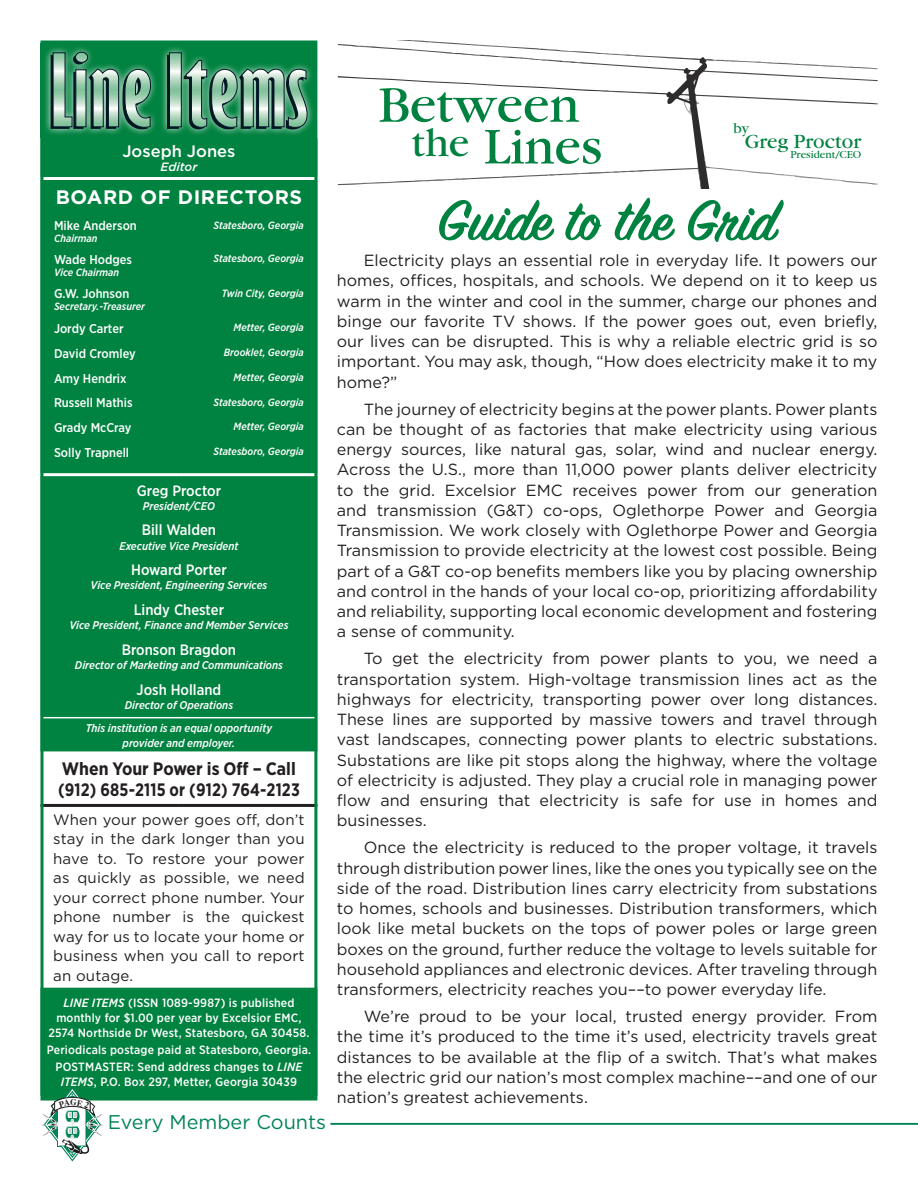
<style>
.page{position:relative;width:918px;height:1188px;background:#fff}
.page>*{position:absolute;margin:0;border:0;box-sizing:border-box;transform-origin:0 0}
.t1{font:600 63px "Sign Painter House Script";color:#008240}
.t2{font:53.7px/41.7px "Garamond";color:#008140}
.t3{font:21.15px "Garamond";color:#008140}
.t4{font:19.8px "Gotham";color:#008457}
.t5{font:700 19.5px "Gotham";letter-spacing:.03em;color:#fff}
.t6{font:700 18px "Gotham Narrow";color:#231f20;scale:.91 1}
.t7{font:700 18px "Gotham Narrow";color:#231f20}
.t8{font:500 16.5px "Gotham";color:#fff}
.t9{font:16.2px/20.2px "Gotham";color:#231f20;text-align:justify}
.t10{font:15px/19.5px "Gotham";letter-spacing:.01em;color:#231f20;text-align:justify}
.LI-Name{font:500 15px "Gotham Narrow";color:#fff}
.t11{font:15px "Garamond";color:#008140}
.t12{font:500 12.75px "Gotham Narrow";color:#fff}
.t13{font:500 12px/15px "Gotham Narrow";letter-spacing:.015em;color:#fff;text-align:center}
.t14{font:italic 500 12px "Gotham";color:#fff}
.LI-Position{font:italic 500 11.25px/14.2px "Gotham Narrow";color:#fff;text-align:center}
.t15{font:11.25px "Garamond";color:#008140}
.LI-Position-2{font:italic 500 10.5px "Gotham Narrow";color:#fff}
.s1{font-style:italic}
.s2{font-size:41.7px}
</style>
<div class="page">
<hr style="left:330px;top:1123px;width:588px;height:2px;background:#008457">
<svg style="left:338px;top:40px;width:540px;height:149px"></svg>
<div style="left:40px;top:44px;width:277px;height:94px;background:#008240"></div>
<div style="left:44px;top:138px;width:269px;height:958px;background:#008240"></div>
<svg style="left:44px;top:751px;width:269px;height:237px"></svg>
<hr style="left:41px;top:177px;width:138px;height:3px;background:#fff">
<hr style="left:179px;top:177px;width:138px;height:3px;background:#fff">
<hr style="left:41px;top:473px;width:138px;height:3px;background:#fff">
<hr style="left:179px;top:473px;width:138px;height:3px;background:#fff">
<hr style="left:41px;top:804px;width:138px;height:3px;background:#231f20">
<hr style="left:179px;top:804px;width:138px;height:3px;background:#231f20">
<hr style="left:41px;top:717px;width:138px;height:1px;background:#fff">
<hr style="left:179px;top:717px;width:138px;height:1px;background:#fff">
<div style="left:43px;top:45px;width:272px;height:92px;background:#fff;opacity:.8"></div>
<svg style="left:167px;top:52px;width:140px;height:78px"></svg>
<svg style="left:51px;top:52px;width:100px;height:77px;background:#609b80"></svg>
<div style="left:40px;top:40px;width:277px;height:1061px;border:3px solid #008240"></div>
<svg style="left:40px;top:1087px;width:65px;height:74px"></svg>
<p class="t8" style="left:122px;top:141px;width:115px">Joseph Jones</p>
<p class="t14" style="left:161px;top:159px;width:38px">Editor</p>
<p class="t5" style="left:56px;top:184px;width:248px">BOARD OF DIRECTORS</p>
<p class="t12" style="left:54px;top:218px;width:84px">Mike Anderson</p>
<p class="LI-Position-2" style="left:54px;top:232px;width:45px">Chairman</p>
<p class="LI-Position-2" style="left:213px;top:218px;width:92px">Statesboro, Georgia</p>
<p class="t12" style="left:54px;top:251px;width:80px">Wade Hodges</p>
<p class="LI-Position-2" style="left:54px;top:265px;width:67px">Vice Chairman</p>
<p class="t12" style="left:54px;top:286px;width:77px">G.W. Johnson</p>
<p class="LI-Position-2" style="left:54px;top:300px;width:92px">Secretary.-Treasurer</p>
<p class="LI-Position-2" style="left:213px;top:252px;width:92px">Statesboro, Georgia</p>
<p class="LI-Position-2" style="left:222px;top:286px;width:84px">Twin City, Georgia</p>
<p class="t12" style="left:54px;top:320px;width:71px">Jordy Carter</p>
<p class="LI-Position-2" style="left:234px;top:321px;width:72px">Metter, Georgia</p>
<p class="t12" style="left:54px;top:345px;width:83px">David Cromley</p>
<p class="LI-Position-2" style="left:224px;top:346px;width:82px">Brooklet, Georgia</p>
<p class="t12" style="left:54px;top:370px;width:74px">Amy Hendrix</p>
<p class="LI-Position-2" style="left:234px;top:370px;width:72px">Metter, Georgia</p>
<p class="t12" style="left:54px;top:395px;width:80px">Russell Mathis</p>
<p class="LI-Position-2" style="left:213px;top:395px;width:92px">Statesboro, Georgia</p>
<p class="t12" style="left:54px;top:420px;width:79px">Grady McCray</p>
<p class="LI-Position-2" style="left:234px;top:420px;width:72px">Metter, Georgia</p>
<p class="t12" style="left:54px;top:445px;width:77px">Solly Trapnell</p>
<p class="LI-Position-2" style="left:213px;top:445px;width:92px">Statesboro, Georgia</p>
<p class="LI-Name" style="left:137px;top:481px;width:86px">Greg Proctor</p>
<p class="LI-Position" style="left:143px;top:499px;width:73px">President/CEO</p>
<p class="LI-Name" style="left:142px;top:521px;width:76px">Bill Walden</p>
<p class="LI-Position" style="left:119px;top:538px;width:121px">Executive Vice President</p>
<p class="LI-Name" style="left:131px;top:560px;width:97px">Howard Porter</p>
<p class="LI-Position" style="left:91px;top:578px;width:178px">Vice President, Engineering Services</p>
<p class="LI-Name" style="left:134px;top:600px;width:92px">Lindy Chester</p>
<p class="LI-Position" style="left:69px;top:618px;width:221px">Vice President, Finance and Member Services</p>
<p class="LI-Name" style="left:122px;top:640px;width:116px">Bronson Bragdon</p>
<p class="LI-Position" style="left:75px;top:658px;width:210px">Director of Marketing and Communications</p>
<p class="LI-Name" style="left:137px;top:680px;width:86px">Josh Holland</p>
<p class="LI-Position" style="left:125px;top:698px;width:110px">Director of Operations</p>
<p class="LI-Position" style="left:86px;top:721px;width:188px">This institution is an equal opportunity provider and employer.</p>
<p class="t7" style="left:62px;top:757px;width:235px">When Your Power is Off – Call</p>
<p class="t6" style="left:58px;top:778px;width:267px">(912) 685-2115 or (912) 764-2123</p>
<p class="t10" style="left:53px;top:809px;width:253px">When your power goes off, don’t stay in the dark longer than you have to. To restore your power as quickly as possible, we need your correct phone number. Your phone number is the quickest way for us to locate your home or business when you call to report an outage.</p>
<p class="t13" style="left:48px;top:995px;width:263px"><span class="s1">LINE ITEMS</span> (ISSN 1089-9987) is published monthly for $1.00 per year by Excelsior EMC,<br>2574 Northside Dr West, Statesboro, GA 30458.</p>
<p class="t13" style="left:47px;top:1042px;width:266px">Periodicals postage paid at Statesboro, Georgia.</p>
<p class="t13" style="left:55px;top:1059px;width:248px">POSTMASTER: Send address changes to <span class="s1">LINE<br>ITEMS</span>, P.O. Box 297, Metter, Georgia 30439</p>
<p class="t4" style="left:108px;top:1110px;width:220px">Every Member Counts</p>
<p class="t2" style="left:412px;top:85px;width:192px;text-indent:-33px">Between <span class="s2">the</span> Lines</p>
<p class="t11" style="left:734px;top:120px;width:17px">by</p>
<p class="t3" style="left:745px;top:130px;width:118px">Greg Proctor</p>
<p class="t15" style="left:790px;top:149px;width:72px">President/CEO</p>
<p class="t1" style="left:438px;top:182px;width:341px">Guide to the Grid</p>
<p class="t9" style="left:337px;top:250px;width:542px;text-indent:27px">Electricity plays an essential role in everyday life. It powers our homes, offices, hospitals, and schools. We depend on it to keep us warm in the winter and cool in the summer, charge our phones and binge our favorite TV shows. If the power goes out, even briefly, our lives can be disrupted. This is why a reliable electric grid is so important. You may ask, though, “How does electricity make it to my home?”</p>
<p class="t9" style="left:337px;top:398px;width:542px;text-indent:27px">The journey of electricity begins at the power plants. Power plants can be thought of as factories that make electricity using various energy sources, like natural gas, solar, wind and nuclear energy.<br>Across the U.S., more than 11,000 power plants deliver electricity to the grid. Excelsior EMC receives power from our generation and transmission (G&amp;T) co-ops, Oglethorpe Power and Georgia Transmission. We work closely with Oglethorpe Power and Georgia Transmission to provide electricity at the lowest cost possible. Being part of a G&amp;T co-op benefits members like you by placing ownership and control in the hands of your local co-op, prioritizing affordability and reliability, supporting local economic development and fostering a sense of community.</p>
<p class="t9" style="left:337px;top:648px;width:542px;text-indent:27px">To get the electricity from power plants to you, we need a transportation system. High-voltage transmission lines act as the highways for electricity, transporting power over long distances.<br>These lines are supported by massive towers and travel through vast landscapes, connecting power plants to electric substations.<br>Substations are like pit stops along the highway, where the voltage of electricity is adjusted. They play a crucial role in managing power flow and ensuring that electricity is safe for use in homes and businesses.</p>
<p class="t9" style="left:337px;top:837px;width:542px;text-indent:27px">Once the electricity is reduced to the proper voltage, it travels through distribution power lines, like the ones you typically see on the side of the road. Distribution lines carry electricity from substations to homes, schools and businesses. Distribution transformers, which look like metal buckets on the tops of power poles or large green boxes on the ground, further reduce the voltage to levels suitable for household appliances and electronic devices. After traveling through transformers, electricity reaches you––to power everyday life.</p>
<p class="t9" style="left:337px;top:1006px;width:542px;text-indent:27px">We’re proud to be your local, trusted energy provider. From the time it’s produced to the time it’s used, electricity travels great distances to be available at the flip of a switch. That’s what makes the electric grid our nation’s most complex machine––and one of our nation’s greatest achievements.</p>
</div>
